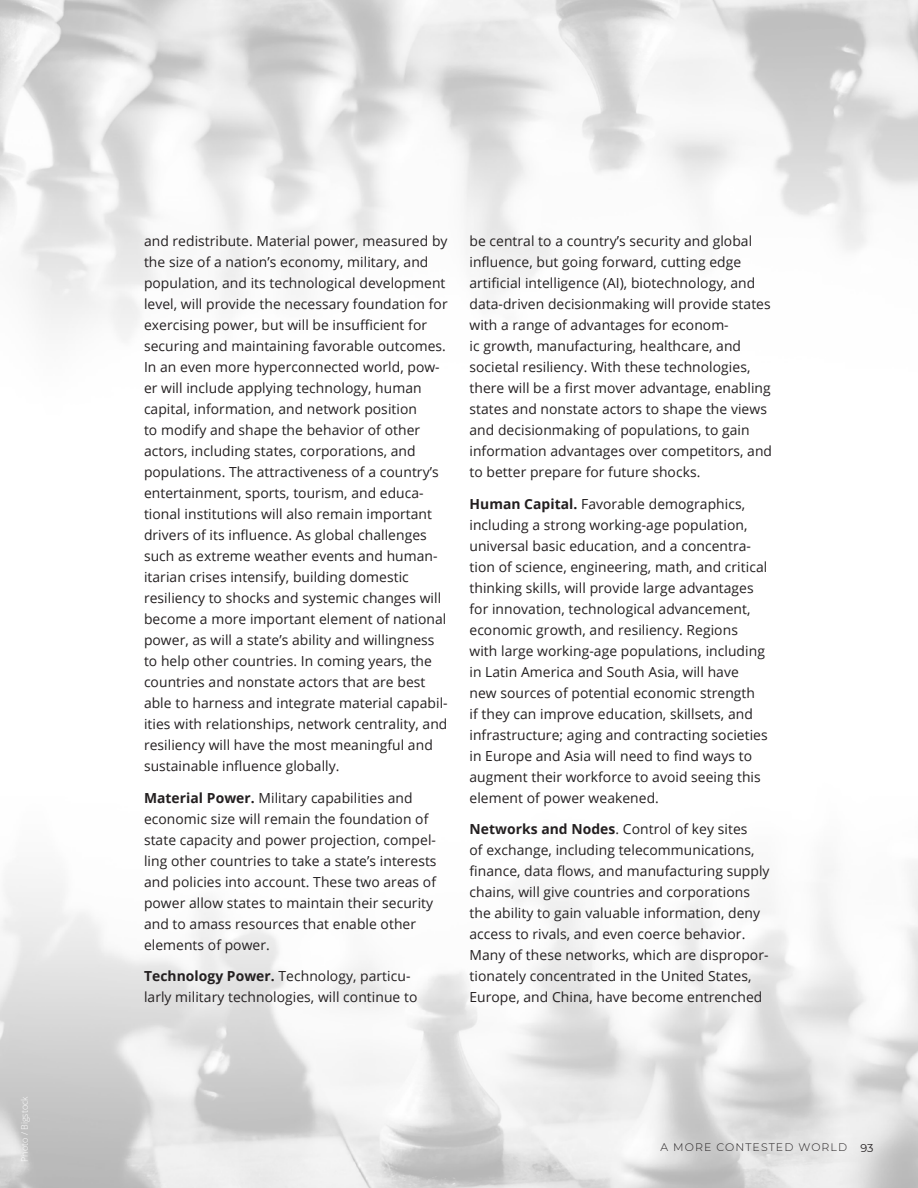
<style>
.page{position:relative;width:918px;height:1188px;background:#fff}
.page>*{position:absolute;margin:0;border:0;box-sizing:border-box;transform-origin:0 0}
.t1{font:13.8px/21px "Open Sans";letter-spacing:.005em;color:#231f20}
.t2{font:300 10.95px "Montserrat";letter-spacing:.1em;color:#231f20}
.Photo_Credit{font:300 9px "Open Sans";color:#fff}
.s1{font-weight:700}
.s2{font-weight:400;font-size:11.25px}
</style>
<div class="page">
<p class="Photo_Credit" style="left:18px;top:1162px;width:67px;rotate:-90deg">Photo / Bigstock</p>
<p class="t1" style="left:144px;top:231px;width:305px">and redistribute. Material power, measured by the size of a nation’s economy, military, and population, and its technological development level, will provide the necessary foundation for exercising power, but will be insufficient for securing and maintaining favorable outcomes.<br>In an even more hyperconnected world, pow&shy;er will include applying technology, human capital, information, and network position<br>to modify and shape the behavior of other actors, including states, corporations, and populations. The attractiveness of a country’s entertainment, sports, tourism, and educa&shy;tional institutions will also remain important drivers of its influence. As global challenges such as extreme weather events and human&shy;itarian crises intensify, building domestic resiliency to shocks and systemic changes will become a more important element of national power, as will a state’s ability and willingness to help other countries. In coming years, the countries and nonstate actors that are best able to harness and integrate material capabil&shy;ities with relationships, network centrality, and resiliency will have the most meaningful and sustainable influence globally.</p>
<p class="t1" style="left:144px;top:787px;width:294px"><span class="s1">Material Power.</span> Military capabilities and economic size will remain the foundation of state capacity and power projection, compel&shy;ling other countries to take a state’s interests and policies into account. These two areas of power allow states to maintain their security and to amass resources that enable other elements of power.</p>
<p class="t1" style="left:144px;top:966px;width:275px"><span class="s1">Technology Power.</span> Technology, particu&shy;larly military technologies, will continue to</p>
<p class="t1" style="left:470px;top:231px;width:304px">be central to a country’s security and global influence, but going forward, cutting edge artificial intelligence (AI), biotechnology, and data-driven decisionmaking will provide states with a range of advantages for econom-<br>ic growth, manufacturing, healthcare, and societal resiliency. With these technologies, there will be a first mover advantage, enabling states and nonstate actors to shape the views and decisionmaking of populations, to gain information advantages over competitors, and to better prepare for future shocks.</p>
<p class="t1" style="left:470px;top:493px;width:300px"><span class="s1">Human Capital.</span> Favorable demographics, including a strong working-age population, universal basic education, and a concentra&shy;tion of science, engineering, math, and critical thinking skills, will provide large advantages for innovation, technological advancement, economic growth, and resiliency. Regions with large working-age populations, including in Latin America and South Asia, will have new sources of potential economic strength<br>if they can improve education, skillsets, and infrastructure; aging and contracting societies in Europe and Asia will need to find ways to augment their workforce to avoid seeing this element of power weakened.</p>
<p class="t1" style="left:470px;top:819px;width:302px"><span class="s1">Networks and Nodes</span>. Control of key sites<br>of exchange, including telecommunications, finance, data flows, and manufacturing supply chains, will give countries and corporations the ability to gain valuable information, deny access to rivals, and even coerce behavior.<br>Many of these networks, which are dispropor&shy;tionately concentrated in the United States, Europe, and China, have become entrenched</p>
<p class="t2" style="left:660px;top:1140px;width:215px">A MORE CONTESTED WORLD <span class="s2">93</span></p>
</div>
